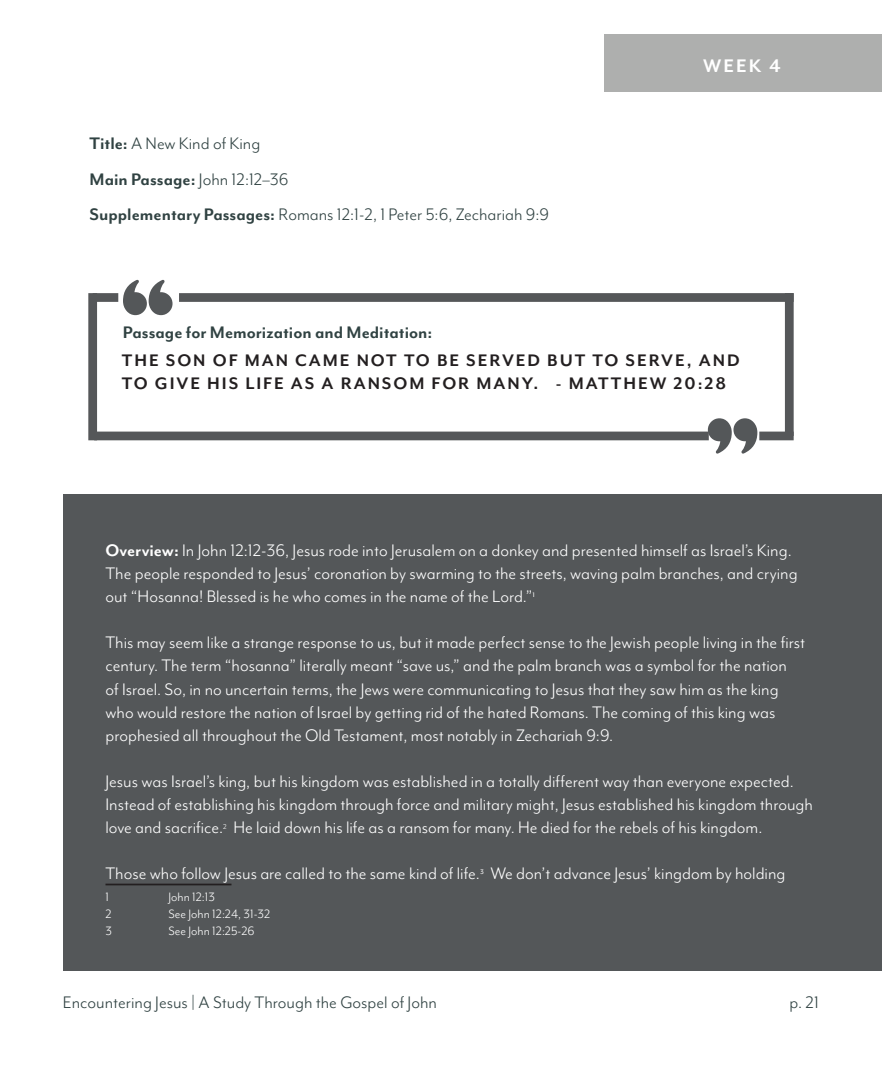
<style>
.page{position:relative;width:882px;height:1071px;background:#fff}
.page>*{position:absolute;margin:0;border:0;box-sizing:border-box;transform-origin:0 0}
.t1{font:700 21px "Mr Eaves Mod OT";color:#fff}
.t2{font:19.25px/23.1px "Mr Eaves Mod OT";color:#fff}
.t3{font:19.25px/35.4px "Mr Eaves Mod OT";color:#304242}
.t4{font:700 19.25px/23.1px "Mr Eaves Mod OT";letter-spacing:.1em;color:#231f20}
.t5{font:700 19.25px "Mr Eaves Mod OT";color:#304242}
.t6{font:14px "Mr Eaves Mod OT";color:#fff}
.t7{font:8.22px "Mr Eaves Mod OT";color:#fff}
.s1{font-weight:700}
.s2{font-size:14px}
</style>
<div class="page">
<div style="left:605px;top:34px;width:277px;height:58px;background:#aeafae"></div>
<svg style="left:123px;top:280px;width:50px;height:35px"></svg>
<svg style="left:708px;top:418px;width:49px;height:36px"></svg>
<div style="left:94px;top:432px;width:615px;height:8px;background:#555759"></div>
<div style="left:179px;top:293px;width:615px;height:9px;background:#555759"></div>
<div style="left:93px;top:293px;width:25px;height:9px;background:#555759"></div>
<div style="left:759px;top:432px;width:35px;height:8px;background:#555759"></div>
<div style="left:88px;top:293px;width:9px;height:147px;background:#555759"></div>
<div style="left:785px;top:293px;width:9px;height:143px;background:#555759"></div>
<div style="left:63px;top:494px;width:819px;height:476px;background:#545759"></div>
<hr style="left:105px;top:884px;width:126px;height:1px;background:#231f20">
<p class="t3" style="left:90px;top:126px;width:461px"><span class="s1">Title:</span> A New Kind of King<br><span class="s1">Main Passage:</span> John 12:12–36<br><span class="s1">Supplementary Passages:</span> Romans 12:1-2, 1 Peter 5:6, Zechariah 9:9</p>
<p class="t5" style="left:123px;top:322px;width:311px">Passage for Memorization and Meditation:</p>
<p class="t1" style="left:703px;top:54px;width:79px">WEEK 4</p>
<p class="t4" style="left:122px;top:349px;width:619px">THE SON OF MAN CAME NOT TO BE SERVED BUT TO SERVE, AND<br>TO GIVE HIS LIFE AS A RANSOM FOR MANY. - MATTHEW 20:28</p>
<p class="t2" style="left:105px;top:539px;width:694px"><span class="s1">Overview:</span> In John 12:12-36, Jesus rode into Jerusalem on a donkey and presented himself as Israel’s King.<br>The people responded to Jesus’ coronation by swarming to the streets, waving palm branches, and crying out “Hosanna! Blessed is he who comes in the name of the Lord.”<span class="s2">¹</span></p>
<p class="t2" style="left:105px;top:631px;width:701px">This may seem like a strange response to us, but it made perfect sense to the Jewish people living in the first century. The term “hosanna” literally meant “save us,” and the palm branch was a symbol for the nation<br>of Israel. So, in no uncertain terms, the Jews were communicating to Jesus that they saw him as the king who would restore the nation of Israel by getting rid of the hated Romans. The coming of this king was prophesied all throughout the Old Testament, most notably in Zechariah 9:9.</p>
<p class="t2" style="left:105px;top:770px;width:709px">Jesus was Israel’s king, but his kingdom was established in a totally different way than everyone expected.<br>Instead of establishing his kingdom through force and military might, Jesus established his kingdom through love and sacrifice.</p>
<p class="t7" style="left:223px;top:822px;width:5px">2</p>
<p class="t2" style="left:233px;top:816px;width:530px">He laid down his life as a ransom for many. He died for the rebels of his kingdom.</p>
<p class="t2" style="left:105px;top:862px;width:681px">Those who follow Jesus are called to the same kind of life.<span class="s2">³</span> We don’t advance Jesus’ kingdom by holding</p>
<p class="t6" style="left:105px;top:890px;width:5px">1</p>
<p class="t6" style="left:168px;top:890px;width:48px">John 12:13</p>
<p class="t6" style="left:105px;top:906px;width:8px">2</p>
<p class="t6" style="left:168px;top:906px;width:103px">See John 12:24, 31-32</p>
<p class="t6" style="left:105px;top:923px;width:8px">3</p>
<p class="t6" style="left:168px;top:923px;width:88px">See John 12:25-26</p>
<p class="t3" style="left:63px;top:985px;width:375px">Encountering Jesus | A Study Through the Gospel of John</p>
<p class="t3" style="left:789px;top:985px;width:31px">p. 21</p>
</div>
